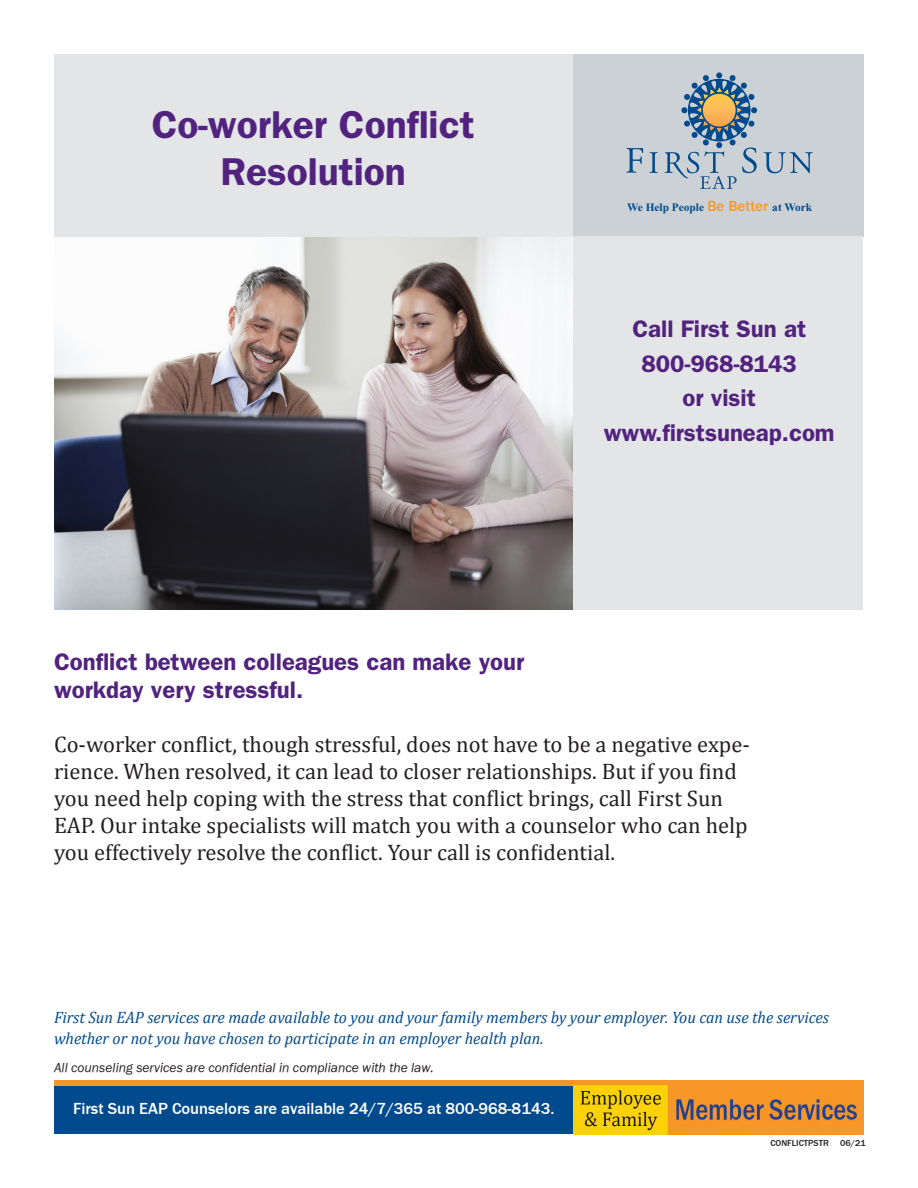
<style>
.page{position:relative;width:918px;height:1188px;background:#fff}
.page>*{position:absolute;margin:0;border:0;box-sizing:border-box;transform-origin:0 0}
.t1{font:600 39px/46.8px "Franklin Gothic";color:#52227f;text-align:center}
.t2{font:600 24px/34.5px "Franklin Gothic";color:#52227f}
.t3{font:22.5px/27px "Cambria";color:#231f20}
.t4{font:italic 16.5px/21px "Cambria";color:#004a8d}
.t5{font:700 16.5px "Franklin Gothic";color:#fff}
.t6{font:500 15.15px "Franklin Gothic";color:#f79727}
.Default{font:italic 13.5px "Franklin Gothic";color:#231f20}
.t7{font:700 11.4px "Times New Roman";color:#004a8d}
.t8{font:700 9px "Franklin Gothic";color:#231f20}
.s1{font-family:"Times New Roman";font-weight:700;font-size:11.4px;color:#004a8d}
</style>
<div class="page">
<img style="left:54px;top:236px;width:519px;height:373px">
<div style="left:54px;top:54px;width:808px;height:182px;background:#e4e5e7"></div>
<div style="left:573px;top:54px;width:291px;height:182px;background:#ccd1d5"></div>
<svg style="left:650px;top:152px;width:8px;height:21px"></svg>
<svg style="left:626px;top:148px;width:17px;height:25px"></svg>
<svg style="left:764px;top:152px;width:49px;height:21px"></svg>
<svg style="left:665px;top:72px;width:92px;height:117px"></svg>
<div style="left:54px;top:1086px;width:520px;height:48px;background:#004a8d"></div>
<div style="left:54px;top:1080px;width:810px;height:6px;background:#f79727"></div>
<img style="left:574px;top:1086px;width:290px;height:48px">
<div style="left:573px;top:236px;width:289px;height:373px;background:#e4e5e7"></div>
<p class="t1" style="left:152px;top:100px;width:324px">Co-worker Conflict<br>Resolution</p>
<p class="t6" style="left:707px;top:196px;width:106px">Be Better <span class="s1">Work</span></p>
<p class="t7" style="left:627px;top:199px;width:79px">We Help People</p>
<p class="t7" style="left:772px;top:199px;width:11px">at</p>
<p class="t2" style="left:604px;top:311px;width:232px;text-align:center">Call First Sun at<br>800-968-8143<br>or visit www.firstsuneap.com</p>
<p class="t2" style="left:54px;top:646px;width:472px;line-height:28.8px">Conflict between colleagues can make your workday very stressful.</p>
<p class="t3" style="left:54px;top:731px;width:697px">Co-worker conflict, though stressful, does not have to be a negative expe&shy;rience. When resolved, it can lead to closer relationships. But if you find you need help coping with the stress that conflict brings, call First Sun EAP. Our intake specialists will match you with a counselor who can help you effectively resolve the conflict. Your call is confidential.</p>
<p class="t4" style="left:54px;top:1006px;width:776px">First Sun EAP services are made available to you and your family members by your employer. You can use the services whether or not you have chosen to participate in an employer health plan.</p>
<p class="Default" style="left:54px;top:1061px;width:382px">All counseling services are confidential in compliance with the law.</p>
<p class="t5" style="left:73px;top:1099px;width:483px">First Sun EAP Counselors are available 24/7/365 at 800-968-8143.</p>
<p class="t8" style="left:770px;top:1138px;width:60px">CONFLICTPSTR</p>
<p class="t8" style="left:840px;top:1138px;width:27px">06/21</p>
</div>
